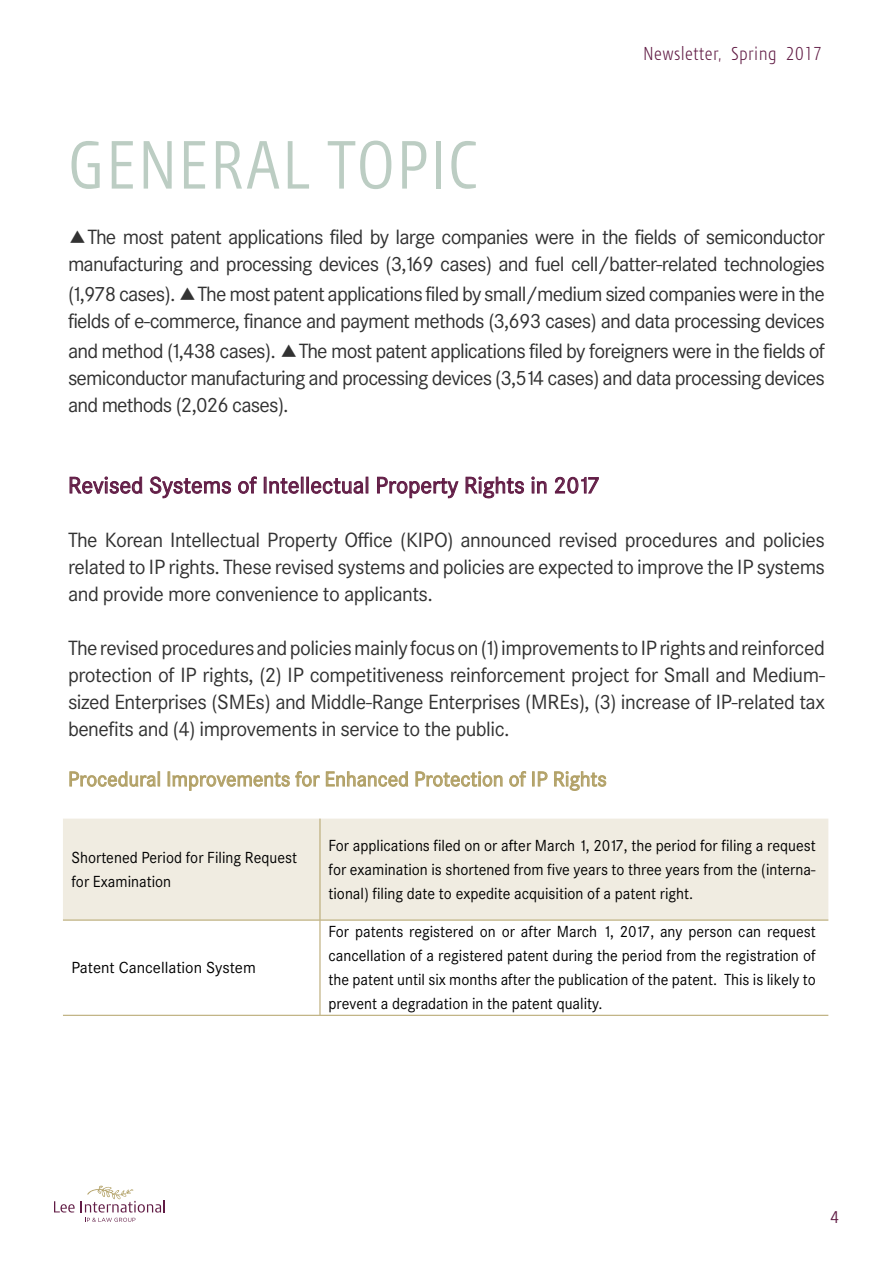
<style>
.page{position:relative;width:893px;height:1263px;background:#fff}
.page>*{position:absolute;margin:0;border:0;box-sizing:border-box;transform-origin:0 0}
.t1{font:66px "Modena";letter-spacing:.025em;color:#bccdc3;scale:.91 1}
.t2{font:22.5px "Corporate SBQ";letter-spacing:.005em;color:#611c45}
.t3{font:20.25px/27px "Corporate SBQ";letter-spacing:-.04em;color:#323232;text-align:justify}
.t4{font:20.25px "Corporate SBQ";color:#b2a167}
.t5{font:300 18.15px "Modena";letter-spacing:.025em;color:#611c45;scale:.91 1}
.t6{font:16.5px "Modena";color:#611c45}
.t7{font:15.75px/24px "Corporate SBQ";color:#000;text-align:justify;scale:.95 1}
.t8{font:15.75px "Corporate SBQ";color:#000}
.s1{font-family:"Meiryo UI";font-size:18.75px}
</style>
<div class="page">
<svg style="left:54px;top:1201px;width:21px;height:11px"></svg>
<svg style="left:85px;top:1218px;width:50px;height:4px"></svg>
<svg style="left:81px;top:1185px;width:84px;height:27px"></svg>
<svg style="left:69px;top:476px;width:74px;height:18px"></svg>
<svg style="left:150px;top:476px;width:81px;height:23px"></svg>
<svg style="left:238px;top:476px;width:19px;height:18px"></svg>
<div style="left:264px;top:477px;width:3px;height:16px;border:1px solid #611c45"></div>
<svg style="left:269px;top:478px;width:30px;height:16px"></svg>
<div style="left:301px;top:477px;width:3px;height:16px;border:1px solid #611c45"></div>
<div style="left:306px;top:477px;width:3px;height:16px;border:1px solid #611c45"></div>
<svg style="left:311px;top:477px;width:57px;height:17px"></svg>
<svg style="left:377px;top:476px;width:82px;height:23px"></svg>
<svg style="left:465px;top:476px;width:59px;height:23px"></svg>
<svg style="left:531px;top:476px;width:16px;height:18px"></svg>
<svg style="left:555px;top:476px;width:44px;height:18px"></svg>
<div style="left:63px;top:819px;width:765px;height:101px;background:#f0ece1"></div>
<hr style="left:320px;top:819px;width:1px;height:101px;background:#b2a167">
<hr style="left:320px;top:920px;width:1px;height:95px;background:#b2a167">
<hr style="left:63px;top:920px;width:257px;height:1px;background:#b2a167">
<hr style="left:320px;top:920px;width:508px;height:1px;background:#b2a167">
<hr style="left:63px;top:1015px;width:257px;height:1px;background:#b2a167">
<hr style="left:320px;top:1015px;width:508px;height:1px;background:#b2a167">
<svg style="left:69px;top:771px;width:91px;height:16px"></svg>
<svg style="left:168px;top:771px;width:241px;height:127px"></svg>
<svg style="left:415px;top:771px;width:88px;height:127px"></svg>
<svg style="left:509px;top:771px;width:18px;height:16px"></svg>
<div style="left:532px;top:771px;width:3px;height:15px;border:1px solid #b2a167"></div>
<svg style="left:537px;top:771px;width:11px;height:16px"></svg>
<svg style="left:554px;top:771px;width:53px;height:125px"></svg>
<h1 class="t1" style="left:68px;top:124px;width:452px">GENERAL TOPIC</h1>
<p class="t5" style="left:643px;top:43px;width:198px">Newsletter, Spring 2017</p>
<p class="t3" style="left:68px;top:224px;width:758px"><span class="s1">▲</span>The most patent applications filed by large companies were in the fields of semiconductor manufacturing and processing devices (3,169 cases) and fuel cell/batter-related technologies</p>
<p class="t3" style="left:68px;top:281px;width:758px">(1,978 cases). <span class="s1">▲</span>The most patent applications filed by small/medium sized companies were in the fields of e-commerce, finance and payment methods (3,693 cases) and data processing devices</p>
<p class="t3" style="left:68px;top:338px;width:758px">and method (1,438 cases). <span class="s1">▲</span>The most patent applications filed by foreigners were in the fields of semiconductor manufacturing and processing devices (3,514 cases) and data processing devices and methods (2,026 cases).</p>
<p class="t2" style="left:68px;top:472px;width:533px">Revised Systems of Intellectual Property Rights in 2017</p>
<p class="t3" style="left:68px;top:527px;width:758px">The Korean Intellectual Property Office (KIPO) announced revised procedures and policies related to IP rights. These revised systems and policies are expected to improve the IP systems and provide more convenience to applicants.</p>
<p class="t3" style="left:68px;top:635px;width:758px">The revised procedures and policies mainly focus on (1) improvements to IP rights and reinforced protection of IP rights, (2) IP competitiveness reinforcement project for Small and Medium&shy;sized Enterprises (SMEs) and Middle-Range Enterprises (MREs), (3) increase of IP-related tax benefits and (4) improvements in service to the public.</p>
<p class="t4" style="left:68px;top:767px;width:540px">Procedural Improvements for Enhanced Protection of IP Rights</p>
<p class="t7" style="left:71px;top:846px;width:239px">Shortened Period for Filing Request for Examination</p>
<p class="t8" style="left:71px;top:958px;width:186px">Patent Cancellation System</p>
<p class="t7" style="left:328px;top:834px;width:514px">For applications filed on or after March 1, 2017, the period for filing a request for examination is shortened from five years to three years from the (interna&shy;tional) filing date to expedite acquisition of a patent right.</p>
<p class="t7" style="left:328px;top:920px;width:514px">For patents registered on or after March 1, 2017, any person can request cancellation of a registered patent during the period from the registration of the patent until six months after the publication of the patent. This is likely to prevent a degradation in the patent quality.</p>
<p class="t6" style="left:830px;top:1207px;width:10px">4</p>
</div>
